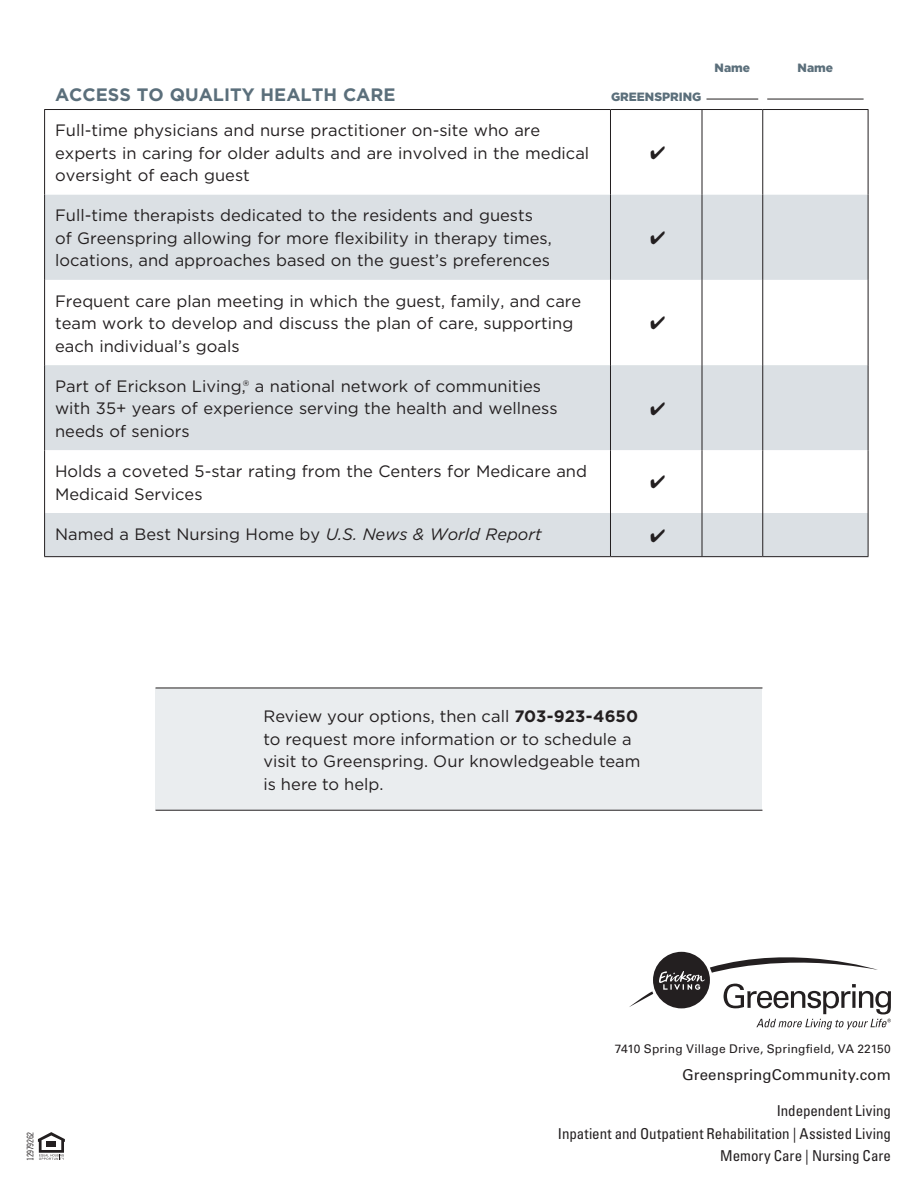
<style>
.page{position:relative;width:918px;height:1188px;background:#fff}
.page>*{position:absolute;margin:0;border:0;box-sizing:border-box;transform-origin:0 0}
.t1{font:700 18px "Gotham";color:#5b6f7b}
.t2{font:16.5px/22.5px "Gotham";color:#231f20}
.t3{font:condensed 15px/22.5px "Univers LT Std";color:#231f20;text-align:right}
.t4{font:15px "Univers LT Std";letter-spacing:.01em;color:#231f20}
.t5{font:12px "Univers LT Std";letter-spacing:.015em;color:#231f20}
.t6{font:900 12px "Gotham";color:#5b6f7b}
.t7{font:9px "Trade Gothic LT Std Cn 18";letter-spacing:-.035em;color:#231f20}
.s1{font-style:italic}
.s2{font-weight:700}
</style>
<div class="page">
<svg style="left:629px;top:952px;width:262px;height:78px"></svg>
<div style="left:45px;top:195px;width:823px;height:361px;background:#dbe0e4"></div>
<svg style="left:45px;top:280px;width:823px;height:233px"></svg>
<hr style="left:762px;top:110px;width:1px;height:85px;background:#231f20">
<hr style="left:762px;top:195px;width:1px;height:85px;background:#231f20">
<hr style="left:762px;top:280px;width:1px;height:85px;background:#231f20">
<hr style="left:762px;top:365px;width:1px;height:85px;background:#231f20">
<hr style="left:762px;top:450px;width:1px;height:63px;background:#231f20">
<hr style="left:762px;top:513px;width:1px;height:43px;background:#231f20">
<hr style="left:610px;top:110px;width:1px;height:85px;background:#231f20">
<hr style="left:702px;top:110px;width:1px;height:85px;background:#231f20">
<hr style="left:610px;top:195px;width:1px;height:85px;background:#231f20">
<hr style="left:702px;top:195px;width:1px;height:85px;background:#231f20">
<hr style="left:610px;top:280px;width:1px;height:85px;background:#231f20">
<hr style="left:702px;top:280px;width:1px;height:85px;background:#231f20">
<hr style="left:610px;top:365px;width:1px;height:85px;background:#231f20">
<hr style="left:702px;top:365px;width:1px;height:85px;background:#231f20">
<hr style="left:610px;top:450px;width:1px;height:63px;background:#231f20">
<hr style="left:702px;top:450px;width:1px;height:63px;background:#231f20">
<hr style="left:610px;top:513px;width:1px;height:43px;background:#231f20">
<hr style="left:702px;top:513px;width:1px;height:43px;background:#231f20">
<hr style="left:44px;top:110px;width:1px;height:85px;background:#231f20">
<hr style="left:868px;top:110px;width:1px;height:85px;background:#231f20">
<hr style="left:44px;top:195px;width:1px;height:85px;background:#231f20">
<hr style="left:868px;top:195px;width:1px;height:85px;background:#231f20">
<hr style="left:44px;top:280px;width:1px;height:85px;background:#231f20">
<hr style="left:868px;top:280px;width:1px;height:85px;background:#231f20">
<hr style="left:44px;top:365px;width:1px;height:85px;background:#231f20">
<hr style="left:868px;top:365px;width:1px;height:85px;background:#231f20">
<hr style="left:44px;top:450px;width:1px;height:63px;background:#231f20">
<hr style="left:868px;top:450px;width:1px;height:63px;background:#231f20">
<hr style="left:44px;top:513px;width:1px;height:43px;background:#231f20">
<hr style="left:868px;top:513px;width:1px;height:43px;background:#231f20">
<hr style="left:44px;top:556px;width:566px;height:1px;background:#231f20">
<hr style="left:610px;top:556px;width:92px;height:1px;background:#231f20">
<hr style="left:702px;top:556px;width:61px;height:1px;background:#231f20">
<hr style="left:763px;top:556px;width:105px;height:1px;background:#231f20">
<hr style="left:44px;top:109px;width:566px;height:1px;background:#231f20">
<hr style="left:610px;top:109px;width:92px;height:1px;background:#231f20">
<hr style="left:702px;top:109px;width:61px;height:1px;background:#231f20">
<hr style="left:763px;top:109px;width:105px;height:1px;background:#231f20">
<hr style="left:706px;top:99px;width:52px;height:1px;background:#231f20">
<hr style="left:767px;top:99px;width:97px;height:1px;background:#231f20">
<svg style="left:38px;top:1132px;width:27px;height:28px"></svg>
<div style="left:156px;top:688px;width:606px;height:122px;background:#eaedef"></div>
<hr style="left:156px;top:688px;width:606px;height:1px;background:#231f20">
<hr style="left:156px;top:810px;width:606px;height:1px;background:#231f20">
<svg style="left:651px;top:231px;width:14px;height:13px"></svg>
<svg style="left:651px;top:316px;width:14px;height:14px"></svg>
<svg style="left:651px;top:402px;width:14px;height:13px"></svg>
<svg style="left:651px;top:476px;width:14px;height:13px"></svg>
<svg style="left:651px;top:529px;width:14px;height:13px"></svg>
<p class="t1" style="left:55px;top:82px;width:342px">ACCESS TO QUALITY HEALTH CARE</p>
<p class="t6" style="left:611px;top:88px;width:92px">GREENSPRING</p>
<p class="t2" style="left:55px;top:119px;width:536px">Full-time physicians and nurse practitioner on-site who are experts in caring for older adults and are involved in the medical oversight of each guest</p>
<p class="t2" style="left:55px;top:204px;width:498px">Full-time therapists dedicated to the residents and guests of Greenspring allowing for more flexibility in therapy times, locations, and approaches based on the guest’s preferences</p>
<p class="t2" style="left:55px;top:289px;width:528px">Frequent care plan meeting in which the guest, family, and care team work to develop and discuss the plan of care, supporting each individual’s goals</p>
<p class="t2" style="left:55px;top:374px;width:504px">Part of Erickson Living,® a national network of communities with 35+ years of experience serving the health and wellness needs of seniors</p>
<p class="t2" style="left:55px;top:460px;width:533px">Holds a coveted 5-star rating from the Centers for Medicare and<br>Medicaid Services</p>
<p class="t2" style="left:55px;top:522px;width:488px">Named a Best Nursing Home by <span class="s1">U.S. News &amp; World Report</span></p>
<p class="t6" style="left:715px;top:59px;width:37px">Name</p>
<p class="t6" style="left:798px;top:59px;width:37px">Name</p>
<p class="t2" style="left:264px;top:705px;width:379px">Review your options, then call <span class="s2">703-923-4650 </span>to request more information or to schedule a visit to Greenspring. Our knowledgeable team is here to help.</p>
<p class="t7" style="left:25px;top:1161px;width:31px;rotate:-90deg">12979262</p>
<p class="t5" style="left:615px;top:1042px;width:278px">7410 Spring Village Drive, Springfield, VA 22150</p>
<p class="t4" style="left:682px;top:1066px;width:210px">GreenspringCommunity.com</p>
<p class="t3" style="left:558px;top:1099px;width:335px">Independent Living<br>Inpatient and Outpatient Rehabilitation | Assisted Living<br>Memory Care | Nursing Care</p>
</div>
